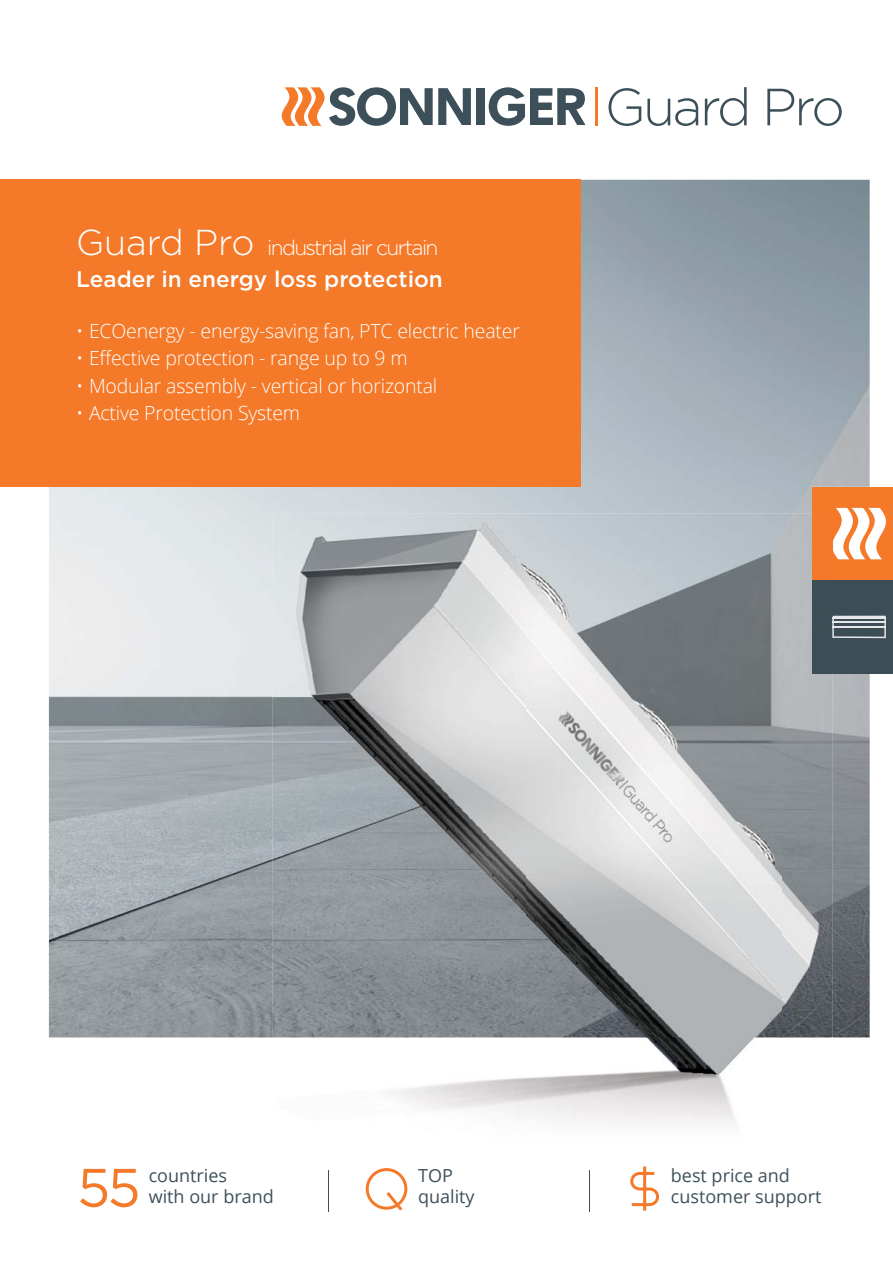
<style>
.page{position:relative;width:893px;height:1263px;background:#fff}
.page>*{position:absolute;margin:0;border:0;box-sizing:border-box;transform-origin:0 0}
.t1{font:54px "Gotham";color:#f47929}
.t2{font:500 22.5px "Gotham";color:#fff}
.t3{font:300 21px "Gotham";letter-spacing:-.075em;color:#fff}
.t4{font:300 19.5px "Open Sans";letter-spacing:-.01em;color:#fff}
.t5{font:18px/21px "Open Sans";color:#3d505a}
.s1{font-size:36px}
</style>
<div class="page">
<img style="left:49px;top:180px;width:821px;height:857px">
<div style="left:476px;top:88px;width:9px;height:37px;background:#3d505a"></div>
<svg style="left:489px;top:87px;width:96px;height:39px"></svg>
<svg style="left:282px;top:87px;width:189px;height:39px"></svg>
<svg style="left:608px;top:88px;width:33px;height:38px"></svg>
<svg style="left:647px;top:98px;width:51px;height:28px"></svg>
<svg style="left:705px;top:87px;width:42px;height:39px"></svg>
<svg style="left:767px;top:89px;width:75px;height:37px"></svg>
<hr style="left:595px;top:87px;width:3px;height:39px;background:#f47929">
<div style="left:812px;top:487px;width:81px;height:93px;background:#f47929"></div>
<div style="left:812px;top:580px;width:81px;height:94px;background:#3d4d55"></div>
<svg style="left:833px;top:508px;width:53px;height:51px"></svg>
<img style="left:272px;top:514px;width:560px;height:684px">
<img style="left:812px;top:514px;width:20px;height:160px">
<svg style="left:832px;top:616px;width:54px;height:22px"></svg>
<div style="left:0;top:180px;width:581px;height:307px;background:#f47929"></div>
<hr style="left:305px;top:1161px;width:2px;height:42px;background:#fff">
<hr style="left:328px;top:1170px;width:1px;height:42px;background:#3d505a">
<hr style="left:589px;top:1171px;width:1px;height:41px;background:#3d505a">
<svg style="left:366px;top:1168px;width:41px;height:43px"></svg>
<svg style="left:630px;top:1166px;width:29px;height:45px"></svg>
<p class="t3" style="left:76px;top:238px;width:364px"><span class="s1">Guard Pro</span> industrial air curtain</p>
<p class="t2" style="left:76px;top:269px;width:368px">Leader in energy loss protection</p>
<p class="t4" style="left:76px;top:317px;width:445px">• ECOenergy - energy-saving fan, PTC electric heater</p>
<p class="t4" style="left:76px;top:345px;width:333px">• Effective protection - range up to 9 m</p>
<p class="t4" style="left:76px;top:372px;width:362px">• Modular assembly - vertical or horizontal</p>
<p class="t4" style="left:76px;top:399px;width:225px">• Active Protection System</p>
<h1 class="t1" style="left:77px;top:1163px;width:65px">55</h1>
<p class="t5" style="left:149px;top:1164px;width:80px">countries</p>
<p class="t5" style="left:149px;top:1185px;width:127px">with our brand</p>
<p class="t5" style="left:418px;top:1164px;width:58px">TOP quality</p>
<p class="t5" style="left:671px;top:1164px;width:152px">best price and customer support</p>
</div>
